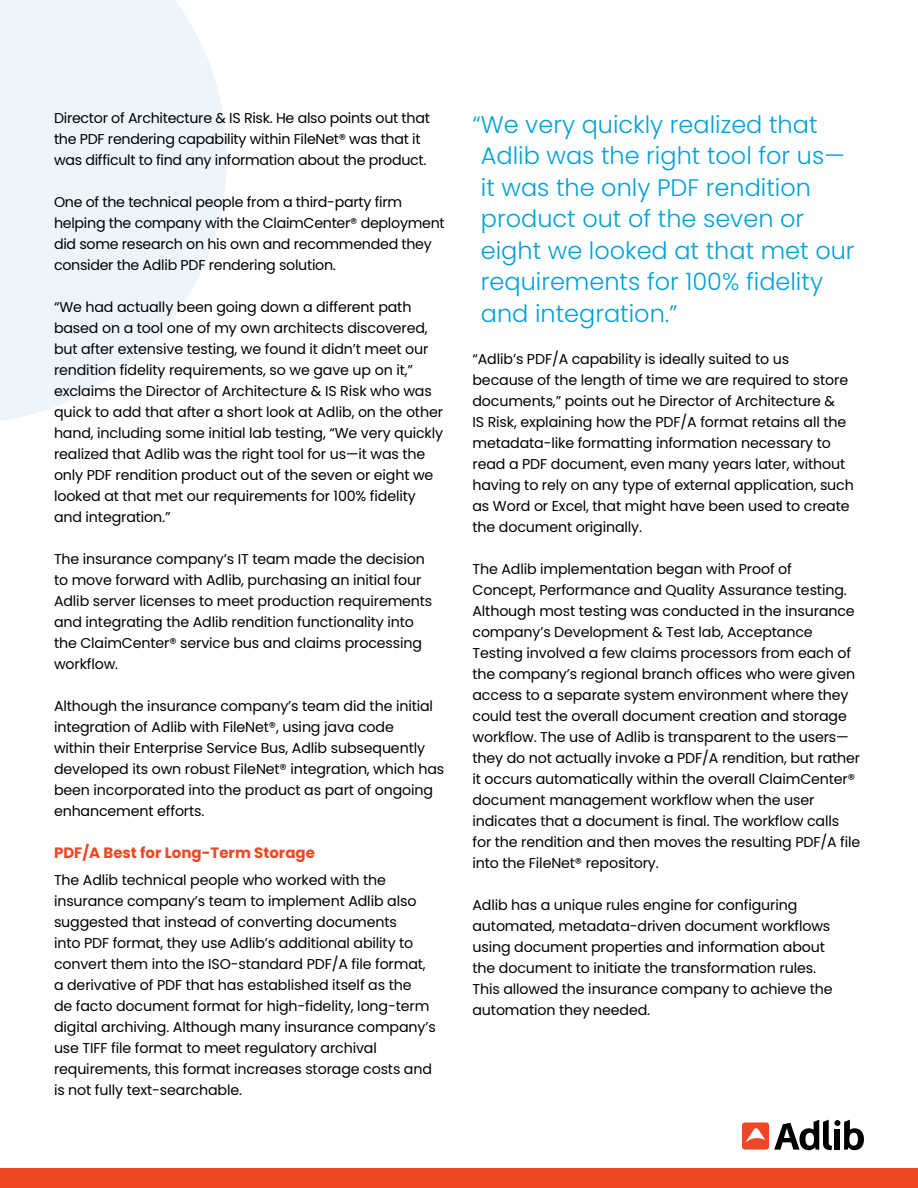
<style>
.page{position:relative;width:918px;height:1188px;background:#fff}
.page>*{position:absolute;margin:0;border:0;box-sizing:border-box;transform-origin:0 0}
.t1{font:300 24px/31.5px "Poppins";color:#00a1d7}
.t2{font:700 15px "Poppins";color:#ef4623}
.t3{font:14.25px/21px "Poppins";letter-spacing:-.01em;color:#000}
</style>
<div class="page">
<svg style="left:0;top:0;width:227px;height:421px;fill:#edf4fa"></svg>
<div style="left:0;top:1168px;width:918px;height:20px;background:#ef4623"></div>
<svg style="left:742px;top:1120px;width:122px;height:30px"></svg>
<p class="t3" style="left:54px;top:107px;width:377px">Director of Architecture &amp; IS Risk. He also points out that the PDF rendering capability within FileNet® was that it was difficult to find any information about the product.</p>
<p class="t3" style="left:54px;top:191px;width:392px">One of the technical people from a third-party firm helping the company with the ClaimCenter® deployment did some research on his own and recommended they consider the Adlib PDF rendering solution.</p>
<p class="t3" style="left:54px;top:296px;width:391px">“We had actually been going down a different path based on a tool one of my own architects discovered, but after extensive testing, we found it didn’t meet our rendition fidelity requirements, so we gave up on it,” exclaims the Director of Architecture &amp; IS Risk who was quick to add that after a short look at Adlib, on the other hand, including some initial lab testing, “We very quickly realized that Adlib was the right tool for us—it was the only PDF rendition product out of the seven or eight we looked at that met our requirements for 100% fidelity and integration.”</p>
<p class="t3" style="left:54px;top:548px;width:380px">The insurance company’s IT team made the decision to move forward with Adlib, purchasing an initial four Adlib server licenses to meet production requirements and integrating the Adlib rendition functionality into the ClaimCenter® service bus and claims processing workflow.</p>
<p class="t3" style="left:54px;top:695px;width:392px">Although the insurance company’s team did the initial integration of Adlib with FileNet®, using java code<br>within their Enterprise Service Bus, Adlib subsequently developed its own robust FileNet® integration, which has been incorporated into the product as part of ongoing enhancement efforts.</p>
<p class="t2" style="left:54px;top:844px;width:263px">PDF/A Best for Long-Term Storage</p>
<p class="t3" style="left:54px;top:870px;width:383px">The Adlib technical people who worked with the insurance company’s team to implement Adlib also suggested that instead of converting documents<br>into PDF format, they use Adlib’s additional ability to convert them into the ISO-standard PDF/A file format, a derivative of PDF that has established itself as the<br>de facto document format for high-fidelity, long-term digital archiving. Although many insurance company’s use TIFF file format to meet regulatory archival requirements, this format increases storage costs and is not fully text-searchable.</p>
<h1 class="t1" style="left:481px;top:109px;width:375px;text-indent:-8px">“We very quickly realized that<br>Adlib was the right tool for us— it was the only PDF rendition product out of the seven or eight we looked at that met our requirements for 100% fidelity and integration.”</h1>
<p class="t3" style="left:472px;top:348px;width:383px">“Adlib’s PDF/A capability is ideally suited to us because of the length of time we are required to store documents,” points out he Director of Architecture &amp;<br>IS Risk, explaining how the PDF/A format retains all the metadata-like formatting information necessary to read a PDF document, even many years later, without having to rely on any type of external application, such as Word or Excel, that might have been used to create the document originally.</p>
<p class="t3" style="left:472px;top:559px;width:389px">The Adlib implementation began with Proof of<br>Concept, Performance and Quality Assurance testing.<br>Although most testing was conducted in the insurance company’s Development &amp; Test lab, Acceptance Testing involved a few claims processors from each of the company’s regional branch offices who were given access to a separate system environment where they could test the overall document creation and storage workflow. The use of Adlib is transparent to the users— they do not actually invoke a PDF/A rendition, but rather it occurs automatically within the overall ClaimCenter® document management workflow when the user indicates that a document is final. The workflow calls for the rendition and then moves the resulting PDF/A file into the FileNet® repository.</p>
<p class="t3" style="left:472px;top:895px;width:362px">Adlib has a unique rules engine for configuring automated, metadata-driven document workflows using document properties and information about the document to initiate the transformation rules.<br>This allowed the insurance company to achieve the automation they needed.</p>
</div>
